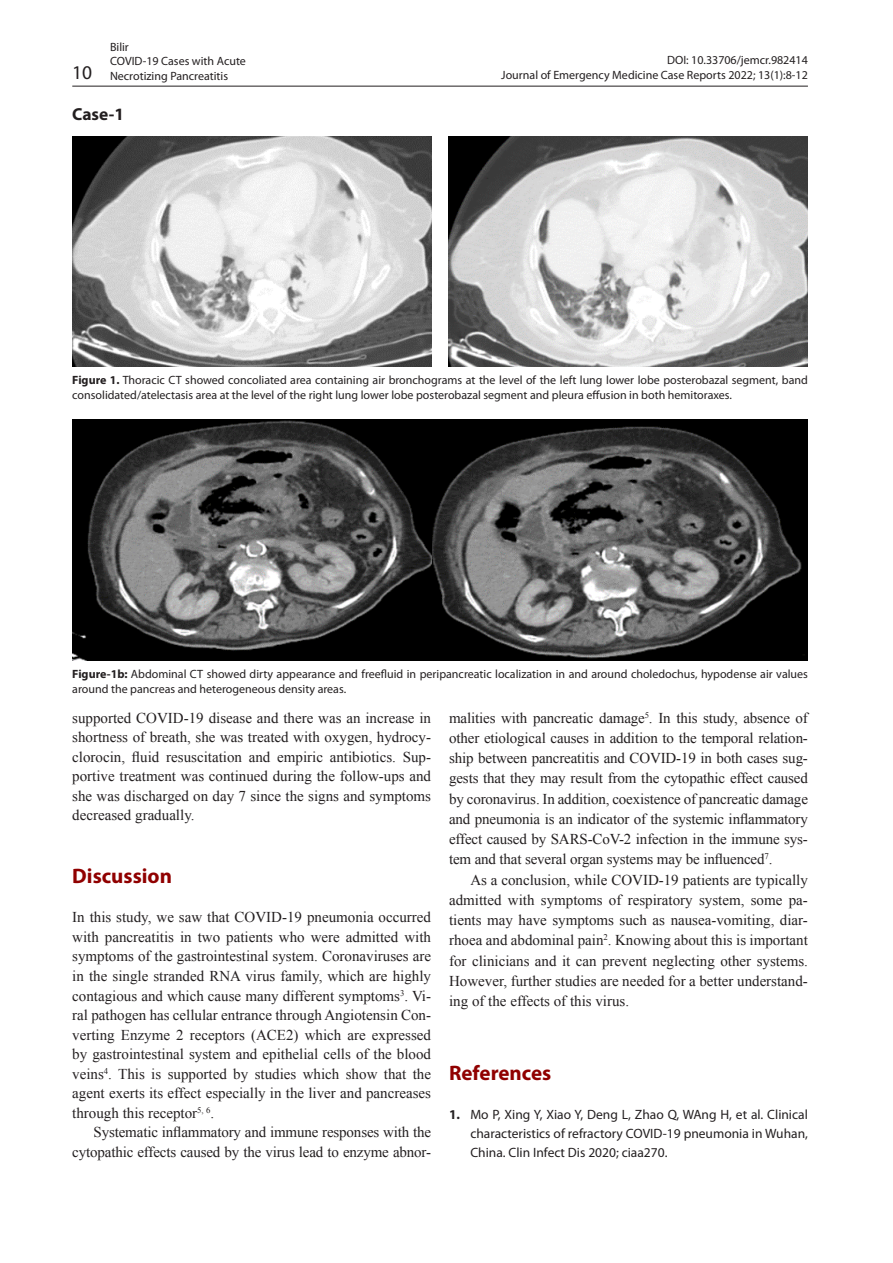
<style>
.page{position:relative;width:893px;height:1263px;background:#fff}
.page>*{position:absolute;margin:0;border:0;box-sizing:border-box;transform-origin:0 0}
.t1{font:700 21px "Myriad Pro";color:#900000}
.t2{font:19.5px "Myriad Pro";color:#231f20}
.t3{font:700 17.4px "Myriad Pro";color:#231f20}
.t4{font:15px/19.5px "Times New Roman";letter-spacing:-.005em;color:#231f20;text-align:justify}
.Bibliography{font:13.5px/18.8px "Myriad Pro";color:#231f20;text-align:justify}
.t5{font:12px/14.4px "Myriad Pro";color:#231f20}
.s1{font-weight:700}
</style>
<div class="page">
<hr style="left:72px;top:86px;width:736px;height:1px;background:#231f20">
<img style="left:72px;top:136px;width:359px;height:231px">
<img style="left:448px;top:136px;width:360px;height:231px">
<img style="left:72px;top:420px;width:736px;height:240px">
<p class="t5" style="left:110px;top:39px;width:137px">Bilir<br>COVID-19 Cases with Acute<br>Necrotizing Pancreatitis</p>
<p class="t5" style="left:667px;top:53px;width:142px">DOI: 10.33706/jemcr.982414</p>
<h2 class="t2" style="left:72px;top:61px;width:22px">10</h2>
<p class="t5" style="left:501px;top:68px;width:308px">Journal of Emergency Medicine Case Reports 2022; 13(1):8-12</p>
<p class="t3" style="left:72px;top:103px;width:53px">Case-1</p>
<p class="t5" style="left:72px;top:373px;width:737px;line-height:15px"><span class="s1">Figure 1.</span> Thoracic CT showed concoliated area containing air bronchograms at the level of the left lung lower lobe posterobazal segment, band consolidated/atelectasis area at the level of the right lung lower lobe posterobazal segment and pleura effusion in both hemitoraxes.</p>
<p class="t5" style="left:72px;top:666px;width:737px;line-height:15px"><span class="s1">Figure-1b:</span> Abdominal CT showed dirty appearance and freefluid in peripancreatic localization in and around choledochus, hypodense air values around the pancreas and heterogeneous density areas.</p>
<p class="t4" style="left:72px;top:708px;width:360px">supported COVID-19 disease and there was an increase in shortness of breath, she was treated with oxygen, hydrocy&shy;clorocin, fluid resuscitation and empiric antibiotics. Sup&shy;portive treatment was continued during the follow-ups and she was discharged on day 7 since the signs and symptoms decreased gradually.</p>
<p class="t1" style="left:72px;top:863px;width:101px">Discussion</p>
<p class="t4" style="left:72px;top:907px;width:360px">In this study, we saw that COVID-19 pneumonia occurred with pancreatitis in two patients who were admitted with symptoms of the gastrointestinal system. Coronaviruses are in the single stranded RNA virus family, which are highly contagious and which cause many different symptoms<sup>3</sup>. Vi&shy;ral pathogen has cellular entrance through Angiotensin Con&shy;verting Enzyme 2 receptors (ACE2) which are expressed by gastrointestinal system and epithelial cells of the blood veins<sup>4</sup>. This is supported by studies which show that the agent exerts its effect especially in the liver and pancreases through this receptor<sup>5,</sup> <sup>6</sup>.</p>
<p class="t4" style="left:72px;top:1122px;width:360px;text-align:right">Systematic inflammatory and immune responses with the cytopathic effects caused by the virus lead to enzyme abnor-</p>
<p class="t4" style="left:449px;top:707px;width:360px;line-height:20.2px">malities with pancreatic damage<sup>5</sup>. In this study, absence of other etiological causes in addition to the temporal relation&shy;ship between pancreatitis and COVID-19 in both cases sug&shy;gests that they may result from the cytopathic effect caused by coronavirus. In addition, coexistence of pancreatic damage and pneumonia is an indicator of the systemic inflammatory effect caused by SARS-CoV-2 infection in the immune sys&shy;tem and that several organ systems may be influenced<sup>7</sup>.</p>
<p class="t4" style="left:449px;top:869px;width:360px;line-height:20.2px;text-indent:21px">As a conclusion, while COVID-19 patients are typically admitted with symptoms of respiratory system, some pa&shy;tients may have symptoms such as nausea-vomiting, diar&shy;rhoea and abdominal pain<sup>2</sup>. Knowing about this is important for clinicians and it can prevent neglecting other systems.<br>However, further studies are needed for a better understand&shy;ing of the effects of this virus.</p>
<p class="t1" style="left:449px;top:1059px;width:104px">References</p>
<p class="Bibliography" style="left:470px;top:1105px;width:339px;text-indent:-21px"><span class="s1">1.</span> Mo P, Xing Y, Xiao Y, Deng L, Zhao Q, WAng H, et al. Clinical characteristics of refractory COVID-19 pneumonia in Wuhan, China. Clin Infect Dis 2020; ciaa270.</p>
</div>
